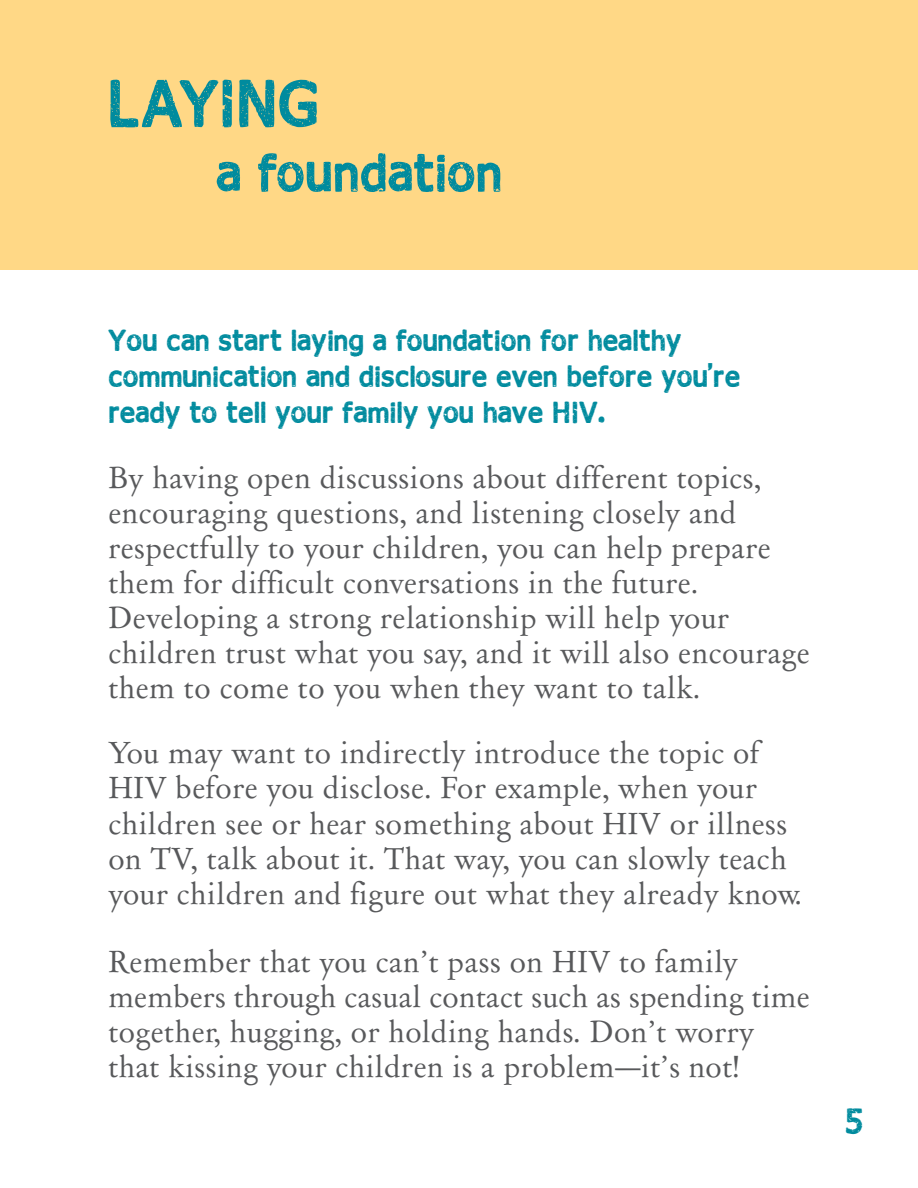
<style>
.page{position:relative;width:918px;height:1188px;background:#fff}
.page>*{position:absolute;margin:0;border:0;box-sizing:border-box;transform-origin:0 0}
.t1{font:66px "Good bye lullaby";letter-spacing:-.02em;color:#008b9e}
.t2{font:54px "Good bye lullaby";letter-spacing:.005em;color:#008b9e}
.t3{font:36px "Good bye lullaby";color:#008b9e}
.t4{font:30px/36px "Good bye lullaby";color:#008b9e}
.t5{font:29.4px/35.1px "Day Roman";color:#58595b}
.s1{font-family:"Impact"}
</style>
<div class="page">
<div style="left:0;top:0;width:918px;height:270px;background:#ffd886"></div>
<h1 class="t1" style="left:108px;top:70px;width:213px">LAYING</h1>
<h2 class="t2" style="left:216px;top:146px;width:288px">a foundation</h2>
<p class="t4" style="left:108px;top:322px;width:634px">You can start laying a foundation for healthy communication and disclosure even before you<span class="s1">’</span>re ready to tell your family you have HIV.</p>
<p class="t5" style="left:108px;top:460px;width:703px">By having open discussions about different topics, encouraging questions, and listening closely and respectfully to your children, you can help prepare them for difficult conversations in the future.<br>Developing a strong relationship will help your children trust what you say, and it will also encourage them to come to you when they want to talk.</p>
<p class="t5" style="left:108px;top:735px;width:696px">You may want to indirectly introduce the topic of HIV before you disclose. For example, when your children see or hear something about HIV or illness on TV, talk about it. That way, you can slowly teach your children and figure out what they already know.</p>
<p class="t5" style="left:108px;top:944px;width:703px">Remember that you can’t pass on HIV to family members through casual contact such as spending time together, hugging, or holding hands. Don’t worry that kissing your children is a problem—it’s not!</p>
<p class="t3" style="left:844px;top:1103px;width:21px">5</p>
</div>
